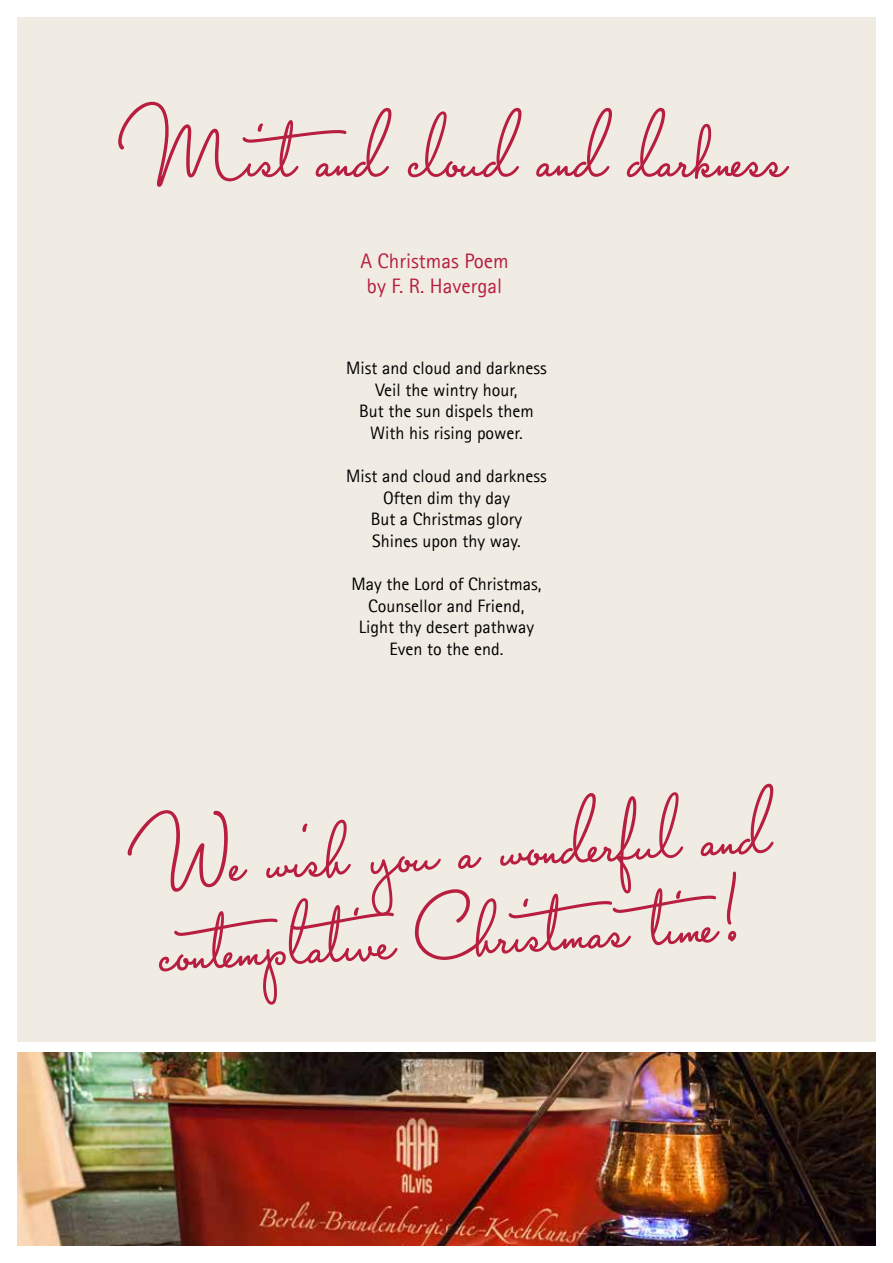
<style>
.page{position:relative;width:893px;height:1263px;background:#fff}
.page>*{position:absolute;margin:0;border:0;box-sizing:border-box;transform-origin:0 0}
.t1{font:72px/86.4px "Capistrano BF";color:#b71e3f;text-align:center}
.t2{font:21px/25.2px "Agfa Rotis Sans Serif";color:#b71e3f;text-align:center}
.t3{font:18px/21.6px "Agfa Rotis Sans Serif";color:#000;text-align:center}
</style>
<div class="page">
<div style="left:17px;top:17px;width:859px;height:1025px;background:#f0ece3"></div>
<img style="left:17px;top:1052px;width:859px;height:194px">
<h1 class="t1" style="left:113px;top:107px;width:668px">Mistand cloud and darkness</h1>
<p class="t2" style="left:360px;top:248px;width:150px">A Christmas Poem by F. R. Havergal</p>
<p class="t3" style="left:346px;top:357px;width:202px">Mist and cloud and darkness<br>Veil the wintry hour,<br>But the sun dispels them<br>With his rising power.</p>
<p class="t3" style="left:346px;top:465px;width:202px">Mist and cloud and darkness<br>Often dim thy day<br>But a Christmas glory<br>Shines upon thy way.</p>
<p class="t3" style="left:351px;top:573px;width:191px">May the Lord of Christmas,<br>Counsellor and Friend,<br>Light thy desert pathway<br>Even to the end.</p>
<h1 class="t1" style="left:122px;top:817px;width:641px;rotate:-3deg">We wish you a wonderful and contemplative Christmas time!</h1>
</div>
